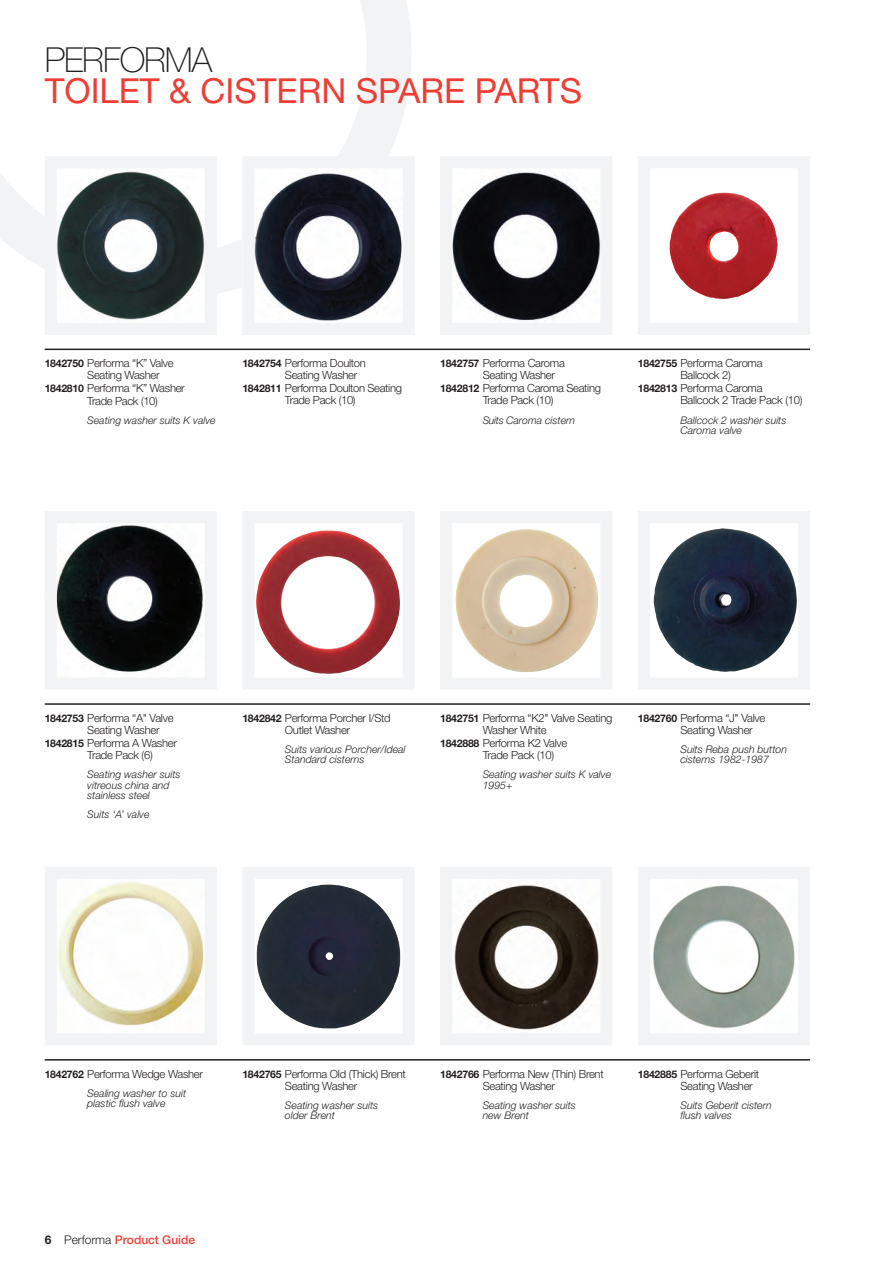
<style>
.page{position:relative;width:895px;height:1263px;background:#fff}
.page>*{position:absolute;margin:0;border:0;box-sizing:border-box;transform-origin:0 0}
.t1{font:34.5px "Helvetica Neue";color:#ee3e34}
.t2{font:100 34.5px "Helvetica Neue";letter-spacing:-.03em;color:#231f20}
.t3{font:500 12px "Helvetica Neue";color:#ee3e34}
.L3_Code_Name_Red{font:300 11.25px/12px "Helvetica Neue";letter-spacing:-.025em;color:#231f20}
.L4_Sub_copy_10mm_IND{font:italic 300 10.5px/10.5px "Helvetica Neue";color:#231f20}
.s1{font-weight:700;font-size:10.5px}
.s2{font-weight:700;color:#231f20}
.s3{font-weight:300;color:#231f20}
</style>
<div class="page">
<svg style="left:0;top:0;width:411px;height:294px"></svg>
<hr style="left:45px;top:703px;width:765px;height:2px;background:#231f20">
<hr style="left:45px;top:1059px;width:765px;height:1px;background:#231f20">
<img style="left:58px;top:524px;width:146px;height:148px">
<div style="left:45px;top:511px;width:172px;height:179px;border:12px solid #f2f3f4"></div>
<img style="left:256px;top:530px;width:144px;height:144px">
<div style="left:242px;top:511px;width:173px;height:179px;border:12px solid #f2f3f4"></div>
<img style="left:455px;top:529px;width:143px;height:143px">
<div style="left:440px;top:511px;width:172px;height:179px;border:12px solid #f2f3f4"></div>
<img style="left:653px;top:528px;width:144px;height:144px">
<div style="left:638px;top:511px;width:172px;height:179px;border:12px solid #f2f3f4"></div>
<img style="left:58px;top:882px;width:146px;height:144px">
<div style="left:45px;top:867px;width:172px;height:178px;border:12px solid #f2f3f4"></div>
<img style="left:257px;top:884px;width:143px;height:144px">
<div style="left:242px;top:867px;width:173px;height:178px;border:12px solid #f2f3f4"></div>
<img style="left:454px;top:883px;width:145px;height:148px">
<div style="left:440px;top:867px;width:172px;height:178px;border:12px solid #f2f3f4"></div>
<img style="left:653px;top:885px;width:142px;height:144px">
<div style="left:638px;top:867px;width:172px;height:178px;border:12px solid #f2f3f4"></div>
<img style="left:669px;top:192px;width:109px;height:107px">
<div style="left:638px;top:156px;width:172px;height:179px;border:12px solid #f2f3f4"></div>
<hr style="left:45px;top:349px;width:765px;height:1px;background:#231f20">
<img style="left:58px;top:169px;width:146px;height:151px">
<div style="left:45px;top:156px;width:172px;height:179px;border:12px solid #f2f3f4"></div>
<img style="left:255px;top:169px;width:147px;height:152px">
<div style="left:242px;top:156px;width:173px;height:179px;border:12px solid #f2f3f4"></div>
<img style="left:453px;top:172px;width:146px;height:150px">
<div style="left:440px;top:156px;width:172px;height:179px;border:12px solid #f2f3f4"></div>
<h1 class="t2" style="left:45px;top:40px;width:169px">PERFORMA</h1>
<h1 class="t1" style="left:45px;top:70px;width:539px">TOILET &amp; CISTERN SPARE PARTS</h1>
<p class="L3_Code_Name_Red" style="left:87px;top:357px;width:88px;text-indent:-43px"><span class="s1">1842750</span> Performa “K” Valve<br>Seating Washer</p>
<p class="L3_Code_Name_Red" style="left:87px;top:382px;width:99px;text-indent:-43px"><span class="s1">1842810</span> Performa “K” Washer<br>Trade Pack (10)</p>
<p class="L4_Sub_copy_10mm_IND" style="left:87px;top:414px;width:130px">Seating washer suits K valve</p>
<p class="L3_Code_Name_Red" style="left:285px;top:357px;width:83px;text-indent:-43px"><span class="s1">1842754</span> Performa Doulton<br>Seating Washer</p>
<p class="L3_Code_Name_Red" style="left:242px;top:382px;width:161px;text-align:center"><span class="s1">1842811</span> Performa Doulton Seating<br>Trade Pack (10)</p>
<p class="L3_Code_Name_Red" style="left:483px;top:357px;width:84px;text-indent:-43px"><span class="s1">1842757</span> Performa Caroma<br>Seating Washer</p>
<p class="L3_Code_Name_Red" style="left:440px;top:382px;width:162px;text-align:center"><span class="s1">1842812</span> Performa Caroma Seating<br>Trade Pack (10)</p>
<p class="L4_Sub_copy_10mm_IND" style="left:483px;top:414px;width:94px">Suits Caroma cistern</p>
<p class="L3_Code_Name_Red" style="left:680px;top:357px;width:84px;text-indent:-43px"><span class="s1">1842755</span> Performa Caroma<br>Ballcock 2)</p>
<p class="L3_Code_Name_Red" style="left:680px;top:382px;width:124px;text-indent:-43px"><span class="s1">1842813</span> Performa Caroma<br>Ballcock 2 Trade Pack (10)</p>
<p class="L4_Sub_copy_10mm_IND" style="left:680px;top:414px;width:107px">Ballcock 2 washer suits<br>Caroma valve</p>
<p class="L3_Code_Name_Red" style="left:87px;top:711px;width:88px;text-indent:-43px"><span class="s1">1842753</span> Performa “A" Valve<br>Seating Washer</p>
<p class="L3_Code_Name_Red" style="left:87px;top:737px;width:91px;text-indent:-43px"><span class="s1">1842815</span> Performa A Washer<br>Trade Pack (6)</p>
<p class="L4_Sub_copy_10mm_IND" style="left:87px;top:769px;width:95px">Seating washer suits vitreous china and stainless steel</p>
<p class="L4_Sub_copy_10mm_IND" style="left:87px;top:809px;width:64px">Suits ‘A’ valve</p>
<p class="L3_Code_Name_Red" style="left:242px;top:711px;width:150px;text-align:center"><span class="s1">1842842</span> Performa Porcher I/Std<br>Outlet Washer</p>
<p class="L4_Sub_copy_10mm_IND" style="left:285px;top:744px;width:122px">Suits various Porcher/Ideal<br>Standard cisterns</p>
<p class="L3_Code_Name_Red" style="left:483px;top:711px;width:131px;text-indent:-43px"><span class="s1">1842751</span> Performa “K2" Valve Seating<br>Washer White</p>
<p class="L3_Code_Name_Red" style="left:483px;top:737px;width:86px;text-indent:-43px"><span class="s1">1842888</span> Performa K2 Valve<br>Trade Pack (10)</p>
<p class="L4_Sub_copy_10mm_IND" style="left:483px;top:769px;width:130px">Seating washer suits K valve<br>1995+</p>
<p class="L3_Code_Name_Red" style="left:680px;top:711px;width:86px;text-indent:-43px"><span class="s1">1842760</span> Performa “J" Valve<br>Seating Washer</p>
<p class="L4_Sub_copy_10mm_IND" style="left:680px;top:744px;width:108px">Suits Reba push button cisterns 1982-1987</p>
<p class="L3_Code_Name_Red" style="left:45px;top:1067px;width:160px"><span class="s1">1842762</span> Performa Wedge Washer</p>
<p class="L4_Sub_copy_10mm_IND" style="left:87px;top:1087px;width:100px">Sealing washer to suit plastic flush valve</p>
<p class="L3_Code_Name_Red" style="left:242px;top:1067px;width:165px;text-align:center"><span class="s1">1842765</span> Performa Old (Thick) Brent<br>Seating Washer</p>
<p class="L4_Sub_copy_10mm_IND" style="left:285px;top:1099px;width:95px">Seating washer suits older Brent</p>
<p class="L3_Code_Name_Red" style="left:440px;top:1067px;width:165px;text-align:center"><span class="s1">1842766</span> Performa New (Thin) Brent<br>Seating Washer</p>
<p class="L4_Sub_copy_10mm_IND" style="left:483px;top:1099px;width:95px">Seating washer suits new Brent</p>
<p class="L3_Code_Name_Red" style="left:680px;top:1067px;width:80px;text-indent:-43px"><span class="s1">1842885</span> Performa Geberit<br>Seating Washer</p>
<p class="L4_Sub_copy_10mm_IND" style="left:680px;top:1099px;width:93px">Suits Geberit cistern flush valves</p>
<p class="t3" style="left:45px;top:1232px;width:152px"><span class="s2">6</span> <span class="s3">Performa</span> Product Guide</p>
</div>
